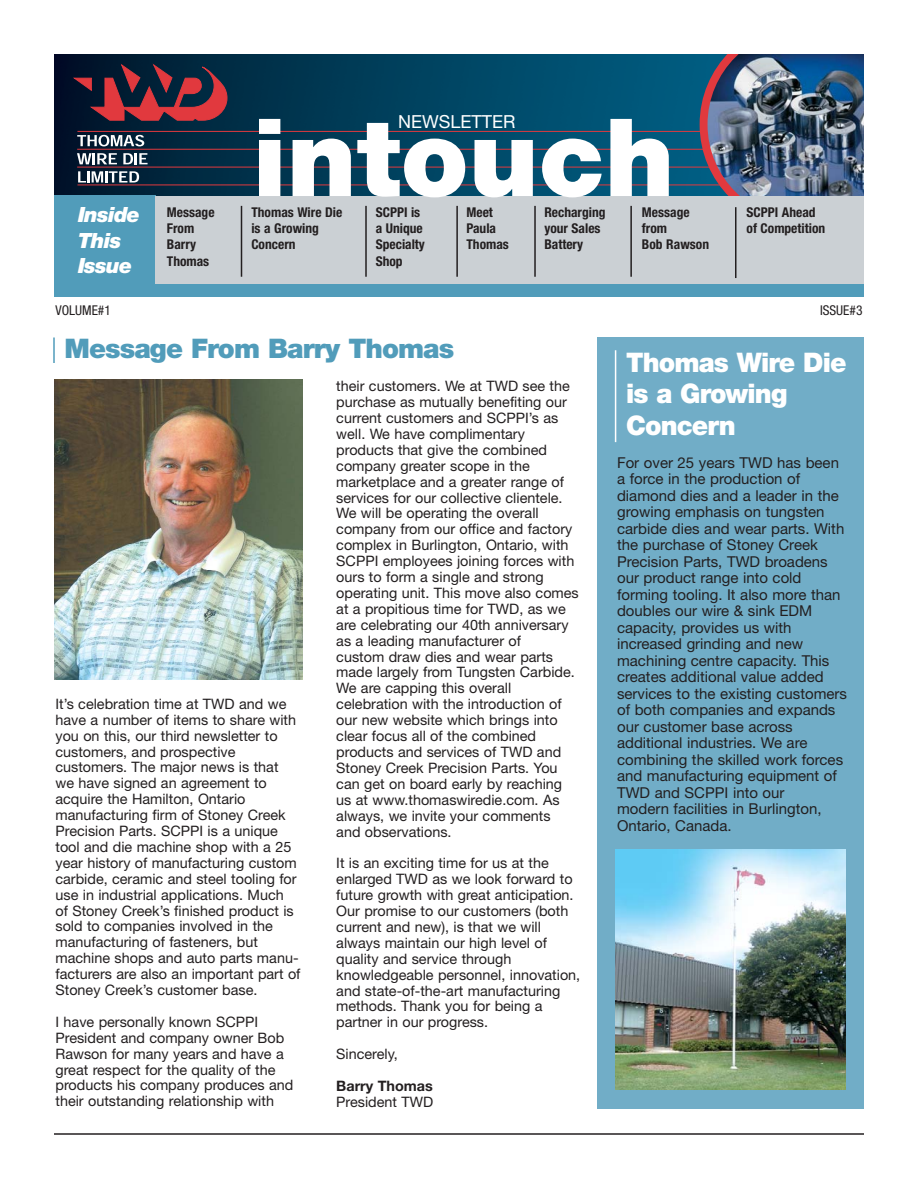
<style>
.page{position:relative;width:918px;height:1188px;background:#fff}
.page>*{position:absolute;margin:0;border:0;box-sizing:border-box;transform-origin:0 0}
.t1{font:900 108px "Helvetica Neue";color:#fff}
.t2{font:900 27px/31.5px "Helvetica Neue";letter-spacing:-.035em;color:#fff}
.t3{font:900 27px "Helvetica Neue";letter-spacing:-.035em;color:#519cba}
.t4{font:italic 900 21px/25.2px "Helvetica Neue";letter-spacing:-.035em;color:#fff}
.t5{font:18px "Helvetica Neue";color:#fff}
.t6{font:15px/16.5px "Helvetica Neue";color:#231f20}
.t7{font:14.4px/15.9px "Helvetica Neue";color:#231f20}
.t8{font:700 14.4px "Helvetica Neue";color:#231f20}
.t9{font:700 condensed 13.5px/16.2px "Helvetica Neue";color:#231f20}
.t10{font:condensed 13.5px "Helvetica Neue";color:#231f20}
</style>
<div class="page">
<div style="left:597px;top:338px;width:267px;height:771px;background:#71adc7"></div>
<img style="left:54px;top:54px;width:646px;height:142px">
<img style="left:54px;top:379px;width:248px;height:301px">
<hr style="left:54px;top:1133px;width:810px;height:2px;background:#231f20">
<svg style="left:74px;top:60px;width:153px;height:61px;background:#532838"></svg>
<svg style="left:77px;top:135px;width:67px;height:11px"></svg>
<svg style="left:77px;top:153px;width:40px;height:11px"></svg>
<svg style="left:123px;top:153px;width:25px;height:11px"></svg>
<svg style="left:78px;top:171px;width:61px;height:12px"></svg>
<hr style="left:77px;top:131px;width:787px;height:1px;background:#e1393e">
<hr style="left:77px;top:149px;width:787px;height:1px;background:#e1393e">
<hr style="left:77px;top:167px;width:787px;height:1px;background:#e1393e">
<hr style="left:77px;top:184px;width:787px;height:1px;background:#e1393e">
<img style="left:700px;top:54px;width:164px;height:142px">
<div style="left:130px;top:284px;width:734px;height:13px;background:#519cba"></div>
<div style="left:54px;top:196px;width:101px;height:101px;background:#519cba"></div>
<div style="left:155px;top:196px;width:709px;height:88px;background:#cbd0d4"></div>
<hr style="left:615px;top:350px;width:1px;height:92px;background:#fff">
<hr style="left:53px;top:338px;width:2px;height:25px;background:#519cba">
<hr style="left:241px;top:206px;width:1px;height:71px;background:#231f20">
<hr style="left:365px;top:206px;width:2px;height:71px;background:#231f20">
<hr style="left:456px;top:206px;width:2px;height:71px;background:#231f20">
<hr style="left:630px;top:206px;width:2px;height:71px;background:#231f20">
<hr style="left:735px;top:207px;width:1px;height:71px;background:#231f20">
<img style="left:616px;top:849px;width:230px;height:241px">
<hr style="left:534px;top:206px;width:2px;height:71px;background:#231f20">
<p class="t5" style="left:398px;top:115px;width:119px">NEWSLETTER</p>
<h1 class="t1" style="left:253px;top:119px;width:423px">intouch</h1>
<p class="t9" style="left:251px;top:221px;width:69px">is a Growing<br>Concern</p>
<p class="t9" style="left:376px;top:205px;width:51px">SCPPI is a Unique<br>Specialty<br>Shop</p>
<p class="t9" style="left:466px;top:205px;width:44px">Meet<br>Paula<br>Thomas</p>
<p class="t9" style="left:642px;top:205px;width:69px">Message from<br>Bob Rawson</p>
<p class="t9" style="left:747px;top:205px;width:80px">SCPPI Ahead of Competition</p>
<h3 class="t4" style="left:78px;top:204px;width:64px">Inside<br>This<br>Issue</h3>
<p class="t9" style="left:167px;top:205px;width:49px">Message<br>From<br>Barry<br>Thomas</p>
<p class="t9" style="left:251px;top:205px;width:93px">Thomas Wire Die</p>
<p class="t9" style="left:544px;top:205px;width:63px">Recharging your Sales<br>Battery</p>
<p class="t10" style="left:56px;top:305px;width:57px">VOLUME#1</p>
<p class="t10" style="left:820px;top:305px;width:44px">ISSUE#3</p>
<h2 class="t3" style="left:64px;top:339px;width:391px">Message From Barry Thomas</h2>
<h2 class="t2" style="left:626px;top:349px;width:222px">Thomas Wire Die is a Growing<br>Concern</h2>
<p class="t7" style="left:336px;top:380px;width:244px">their customers. We at TWD see the purchase as mutually benefiting our current customers and SCPPI’s as well. We have complimentary products that give the combined company greater scope in the marketplace and a greater range of services for our collective clientele.<br>We will be operating the overall company from our office and factory complex in Burlington, Ontario, with<br>SCPPI employees joining forces with ours to form a single and strong operating unit. This move also comes at a propitious time for TWD, as we are celebrating our 40th anniversary as a leading manufacturer of<br>custom draw dies and wear parts made largely from Tungsten Carbide.<br>We are capping this overall celebration with the introduction of our new website which brings into clear focus all of the combined products and services of TWD and<br>Stoney Creek Precision Parts. You can get on board early by reaching us at www.thomaswiredie.com. As always, we invite your comments<br>and observations.</p>
<p class="t7" style="left:336px;top:857px;width:245px">It is an exciting time for us at the enlarged TWD as we look forward to future growth with great anticipation.<br>Our promise to our customers (both current and new), is that we will always maintain our high level of quality and service through knowledgeable personnel, innovation, and state-of-the-art manufacturing methods. Thank you for being a partner in our progress.</p>
<p class="t7" style="left:336px;top:1047px;width:63px">Sincerely,</p>
<p class="t8" style="left:336px;top:1081px;width:98px">Barry Thomas</p>
<p class="t7" style="left:336px;top:1095px;width:98px">President TWD</p>
<p class="t6" style="left:617px;top:456px;width:231px">For over 25 years TWD has been a force in the production of diamond dies and a leader in the growing emphasis on tungsten carbide dies and wear parts. With the purchase of Stoney Creek<br>Precision Parts, TWD broadens our product range into cold forming tooling. It also more than doubles our wire &amp; sink EDM capacity, provides us with increased grinding and new machining centre capacity. This creates additional value added services to the existing customers of both companies and expands our customer base across additional industries. We are combining the skilled work forces and manufacturing equipment of<br>TWD and SCPPI into our<br>modern facilities in Burlington,<br>Ontario, Canada.</p>
<p class="t7" style="left:56px;top:697px;width:247px">It’s celebration time at TWD and we have a number of items to share with you on this, our third newsletter to customers, and prospective customers. The major news is that we have signed an agreement to acquire the Hamilton, Ontario manufacturing firm of Stoney Creek Precision Parts. SCPPI is a unique tool and die machine shop with a 25 year history of manufacturing custom carbide, ceramic and steel tooling for use in industrial applications. Much<br>of Stoney Creek’s finished product is sold to companies involved in the manufacturing of fasteners, but machine shops and auto parts manu&shy;facturers are also an important part of Stoney Creek’s customer base.</p>
<p class="t7" style="left:56px;top:1015px;width:239px">I have personally known SCPPI President and company owner Bob Rawson for many years and have a great respect for the quality of the products his company produces and their outstanding relationship with</p>
</div>
